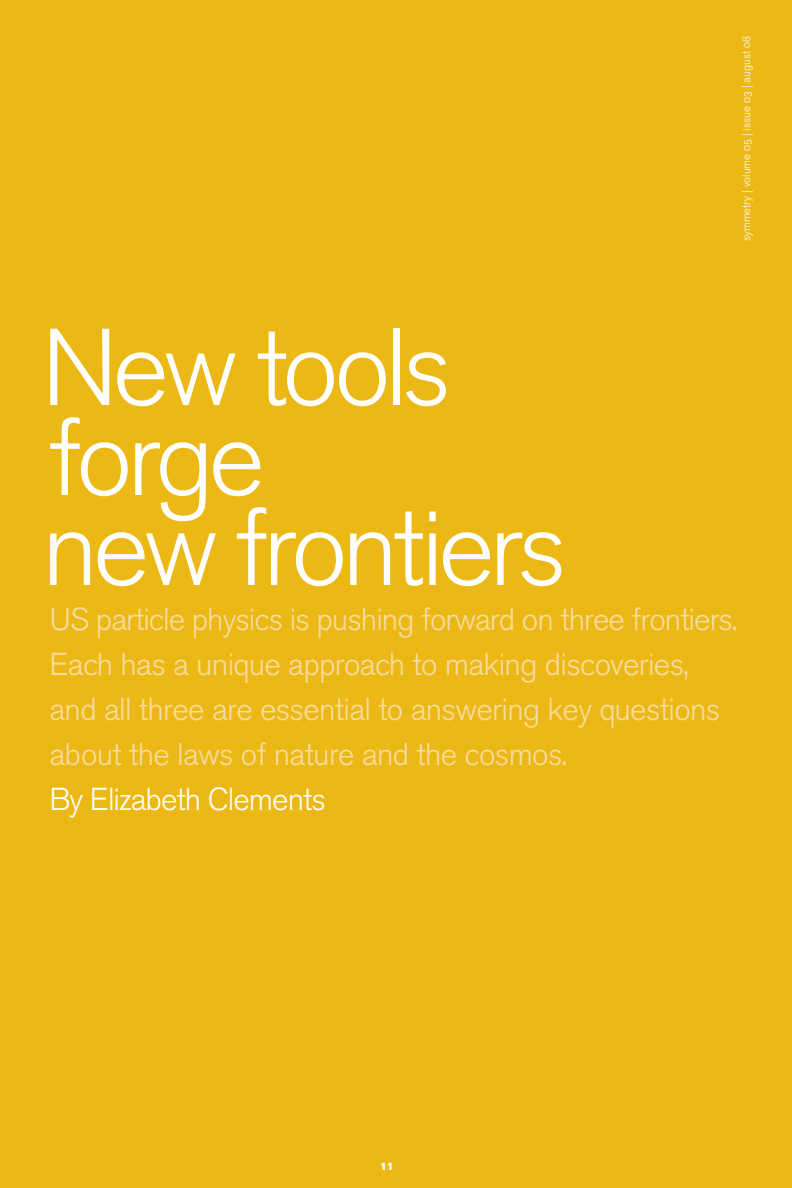
<style>
.page{position:relative;width:792px;height:1188px;background:#ecb816}
.page>*{position:absolute;margin:0;border:0;box-sizing:border-box;transform-origin:0 0}
.t1{font:300 108px/90px "Akzidenz Grotesk BE";letter-spacing:-.05em;color:#fff}
.t2{font:300 31.5px/45px "Akzidenz Grotesk BE";letter-spacing:-.02em;color:#f7dda3}
.t3{font:300 31.5px "Akzidenz Grotesk BE";letter-spacing:-.03em;color:#fff}
.t4{font:11.25px "Akzidenz Grotesk BE Light Os F";color:#fff}
.t5{font:10.5px "Akzidenz Grotesk BE Super";color:#fff}
</style>
<div class="page">
<h1 class="t1" style="left:42px;top:325px;width:527px">New tools forge<br>new frontiers</h1>
<p class="t4" style="left:740px;top:241px;width:207px;rotate:-90deg">symmetry | volume 05 | issue 03 | august 08</p>
<p class="t2" style="left:50px;top:597px;width:689px">US particle physics is pushing forward on three frontiers.<br>Each has a unique approach to making discoveries, and all three are essential to answering key questions about the laws of nature and the cosmos.</p>
<p class="t3" style="left:50px;top:781px;width:278px">By Elizabeth Clements</p>
<p class="t5" style="left:380px;top:1160px;width:15px">11</p>
</div>
